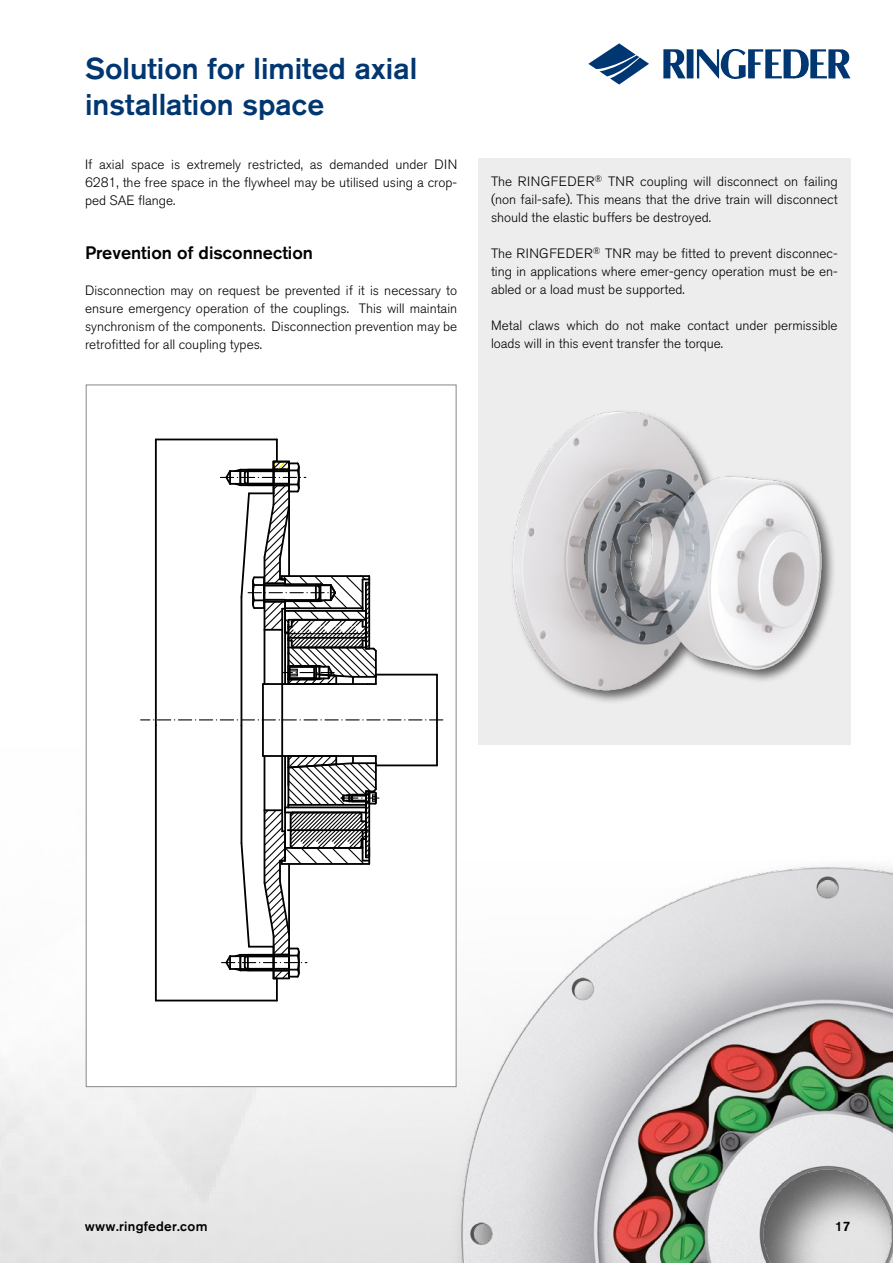
<style>
.page{position:relative;width:893px;height:1263px;background:#fff}
.page>*{position:absolute;margin:0;border:0;box-sizing:border-box;transform-origin:0 0}
.t1{font:500 30px/36px "Akzidenz Grotesk BE";color:#003671}
.t2{font:500 18px "Akzidenz Grotesk BE";color:#000}
.t3{font:300 13.5px/18px "Akzidenz Grotesk BE";color:#000;text-align:justify}
.t4{font:500 13.5px "Akzidenz Grotesk BE";letter-spacing:.02em;color:#000}
</style>
<div class="page">
<img style="left:446px;top:852px;width:447px;height:411px">
<svg style="left:663px;top:49px;width:187px;height:30px"></svg>
<svg style="left:588px;top:43px;width:61px;height:42px"></svg>
<div style="left:478px;top:158px;width:372px;height:587px;background:#ededed"></div>
<div style="left:86px;top:385px;width:370px;height:702px;background:#fff"></div>
<hr style="left:276px;top:978px;width:2px;height:22px;background:#000">
<hr style="left:156px;top:1000px;width:121px;height:1px;background:#000">
<svg style="left:141px;top:719px;width:302px;height:1px"></svg>
<hr style="left:241px;top:725px;width:1px;height:118px;background:#000">
<hr style="left:155px;top:725px;width:2px;height:275px;background:#000">
<hr style="left:155px;top:439px;width:2px;height:286px;background:#000">
<hr style="left:156px;top:439px;width:121px;height:1px;background:#000">
<hr style="left:276px;top:439px;width:2px;height:23px;background:#000">
<hr style="left:241px;top:597px;width:1px;height:128px;background:#000">
<hr style="left:262px;top:684px;width:2px;height:72px;background:#000">
<hr style="left:436px;top:675px;width:2px;height:90px;background:#000">
<hr style="left:376px;top:764px;width:61px;height:2px;background:#000">
<hr style="left:376px;top:674px;width:61px;height:1px;background:#000">
<hr style="left:281px;top:630px;width:2px;height:90px;background:#000">
<hr style="left:281px;top:720px;width:2px;height:90px;background:#000">
<svg style="left:222px;top:754px;width:157px;height:226px"></svg>
<svg style="left:220px;top:460px;width:158px;height:225px"></svg>
<div style="left:509px;top:409px;width:328px;height:296px;background:#000;opacity:.6"></div>
<img style="left:509px;top:409px;width:317px;height:296px">
<h1 class="t1" style="left:85px;top:49px;width:334px">Solution for limited axial installation space</h1>
<p class="t3" style="left:85px;top:155px;width:374px">If axial space is extremely restricted, as demanded under DIN 6281, the free space in the flywheel may be utilised using a crop&shy;ped SAE flange.</p>
<h2 class="t2" style="left:85px;top:241px;width:230px">Prevention of disconnection</h2>
<p class="t3" style="left:85px;top:281px;width:374px">Disconnection may on request be prevented if it is necessary to ensure emergency operation of the couplings. This will maintain synchronism of the components. Disconnection prevention may be retrofitted for all coupling types.</p>
<p class="t3" style="left:491px;top:173px;width:348px">The RINGFEDER<sup>®</sup> TNR coupling will disconnect on failing (non fail-safe). This means that the drive train will disconnect should the elastic buffers be destroyed.</p>
<p class="t3" style="left:491px;top:245px;width:348px">The RINGFEDER<sup>®</sup> TNR may be fitted to prevent disconnec&shy;ting in applications where emer-gency operation must be en&shy;abled or a load must be supported.</p>
<p class="t3" style="left:491px;top:317px;width:348px">Metal claws which do not make contact under permissible loads will in this event transfer the torque.</p>
<p class="t4" style="left:85px;top:1218px;width:124px">www.ringfeder.com</p>
<p class="t4" style="left:835px;top:1218px;width:17px">17</p>
</div>
